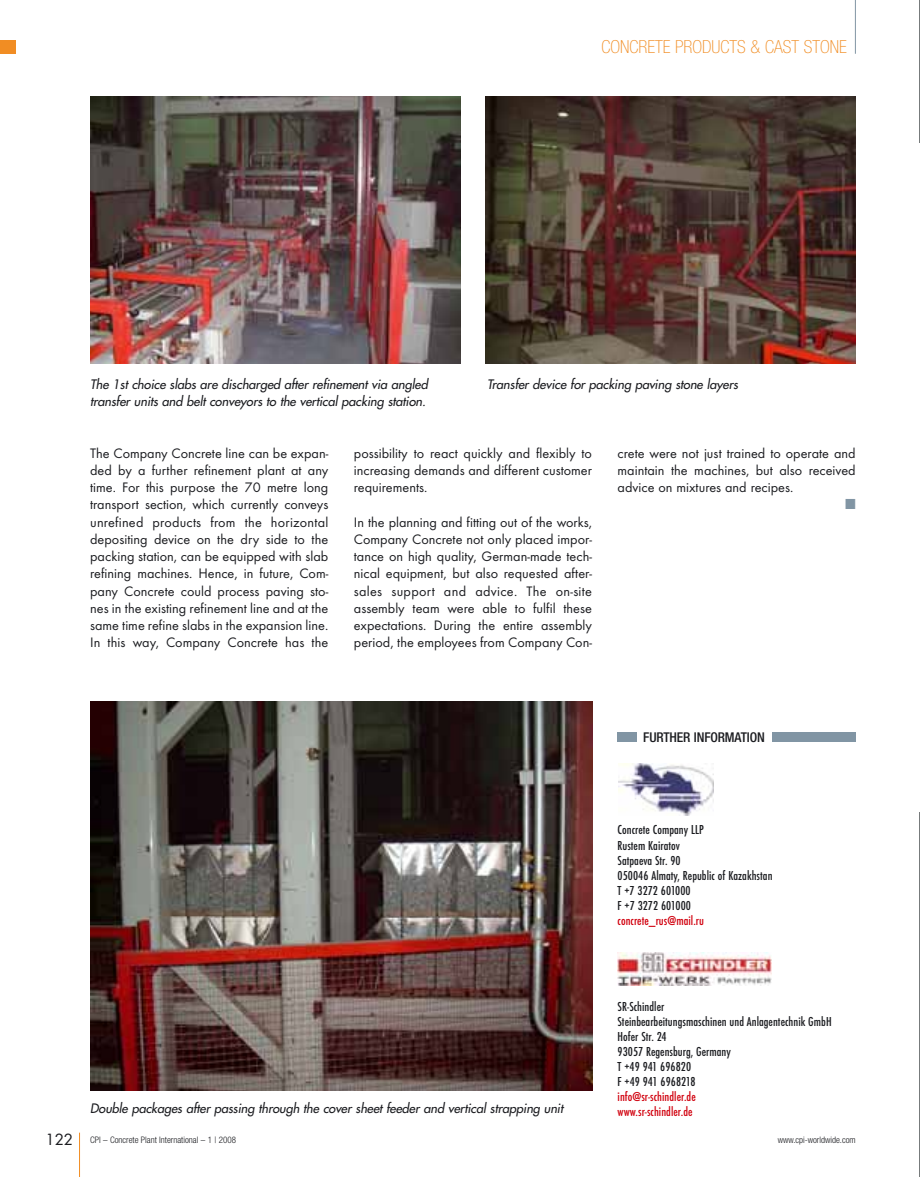
<style>
.page{position:relative;width:920px;height:1177px;background:#fff}
.page>*{position:absolute;margin:0;border:0;box-sizing:border-box;transform-origin:0 0}
.t1{font:100 condensed 18px "Helvetica Neue";color:#f18d23}
.t2{font:14.25px/17.2px "Futura T";color:#1b1c20;text-align:justify}
.t3{font:500 condensed 13.5px/15px "Futura T";letter-spacing:.005em;color:#1b1c20}
.t4{font:500 condensed 13.5px/15px "Futura T";letter-spacing:.005em;color:#d1010e}
.t5{font:500 condensed 13.5px "Helvetica Neue";letter-spacing:-.01em;color:#1b1c20}
.t6{font:italic 12.75px/17.2px "Futura";letter-spacing:-.005em;color:#1b1c20}
.t7{font:300 condensed 9px "Helvetica Neue";color:#1b1c20}
.s1{font-family:"Futura";font-weight:400;font-stretch:normal;font-size:15px}
</style>
<div class="page">
<img style="left:0;top:0;width:920px;height:1177px">
<svg style="left:845px;top:499px;width:10px;height:10px"></svg>
<p class="t1" style="left:601px;top:41px;width:247px">CONCRETE PRODUCTS &amp; CAST STONE</p>
<p class="t6" style="left:90px;top:376px;width:341px">The 1st choice slabs are discharged after refinement via angled transfer units and belt conveyors to the vertical packing station.</p>
<p class="t6" style="left:487px;top:376px;width:255px">Transfer device for packing paving stone layers</p>
<p class="t2" style="left:90px;top:445px;width:240px">The Company Concrete line can be expan&shy;ded by a further refinement plant at any time. For this purpose the 70 metre long transport section, which currently conveys unrefined products from the horizontal depositing device on the dry side to the packing station, can be equipped with slab refining machines. Hence, in future, Com&shy;pany Concrete could process paving sto&shy;nes in the existing refinement line and at the same time refine slabs in the expansion line.<br>In this way, Company Concrete has the</p>
<p class="t2" style="left:354px;top:445px;width:240px">possibility to react quickly and flexibly to increasing demands and different customer requirements.</p>
<p class="t2" style="left:354px;top:514px;width:240px">In the planning and fitting out of the works, Company Concrete not only placed impor&shy;tance on high quality, German-made tech&shy;nical equipment, but also requested after&shy;sales support and advice. The on-site assembly team were able to fulfil these expectations. During the entire assembly period, the employees from Company Con-</p>
<p class="t2" style="left:617px;top:445px;width:240px">crete were not just trained to operate and maintain the machines, but also received advice on mixtures and recipes.</p>
<p class="t5" style="left:643px;top:732px;width:123px">FURTHER INFORMATION</p>
<p class="t6" style="left:90px;top:1100px;width:477px">Double packages after passing through the cover sheet feeder and vertical strapping unit</p>
<p class="t3" style="left:617px;top:823px;width:156px">Concrete Company LLP<br>Rustem Kairatov<br>Satpaeva Str. 90<br>050046 Almaty, Republic of Kazakhstan<br>T +7 3272 601000<br>F +7 3272 601000</p>
<p class="t4" style="left:617px;top:913px;width:88px">concrete_rus@mail.ru</p>
<p class="t3" style="left:617px;top:1000px;width:215px">SR-Schindler<br>Steinbearbeitungsmaschinen und Anlagentechnik GmbH<br>Hofer Str. 24<br>93057 Regensburg, Germany<br>T +49 941 696820<br>F +49 941 6968218</p>
<p class="t4" style="left:617px;top:1090px;width:80px">info@sr-schindler.de www.sr-schindler.de</p>
<p class="t7" style="left:46px;top:1136px;width:192px"><span class="s1">122</span> CPI – Concrete Plant International – 1 | 2008</p>
<p class="t7" style="left:777px;top:1136px;width:80px">www.cpi-worldwide.com</p>
</div>
